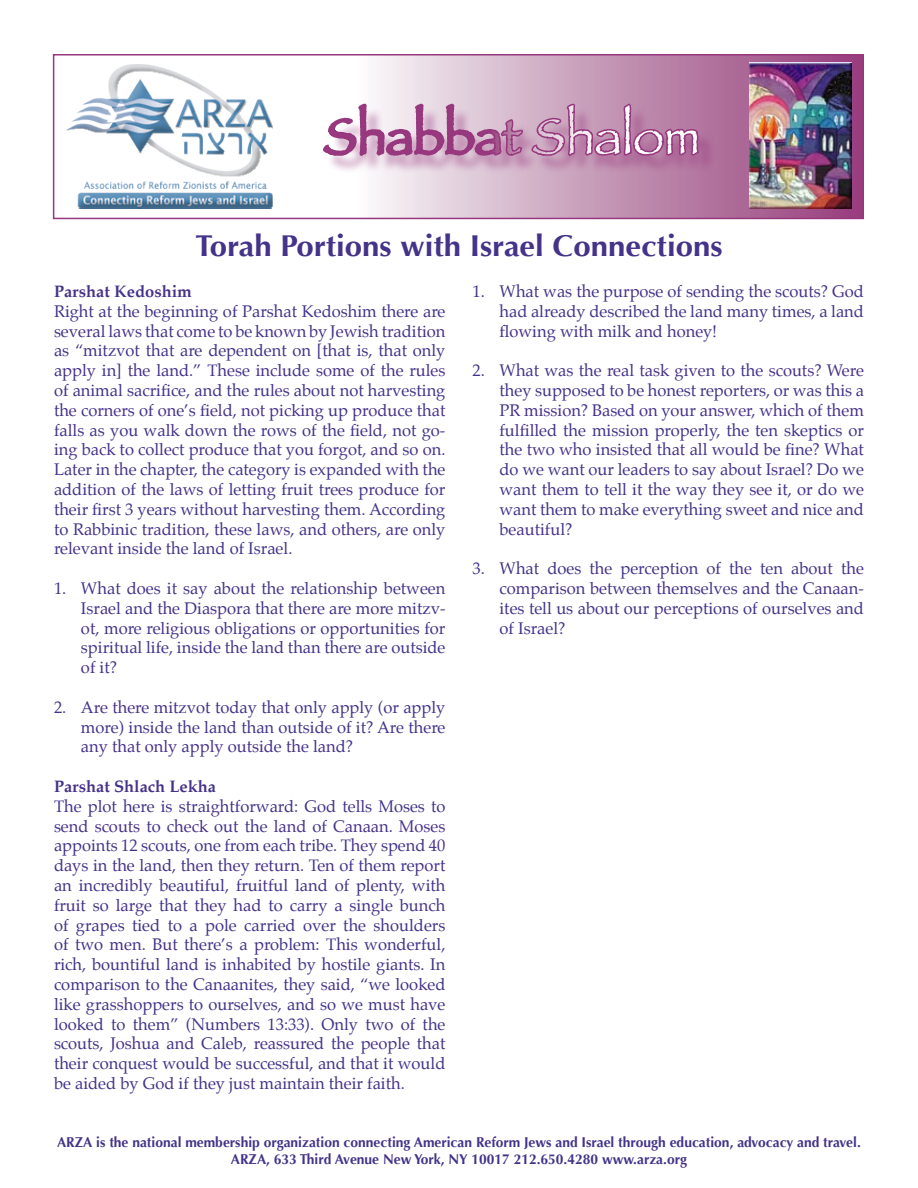
<style>
.page{position:relative;width:918px;height:1188px;background:#fff}
.page>*{position:absolute;margin:0;border:0;box-sizing:border-box;transform-origin:0 0}
.t1{font:51px "Papyrus";color:#fff}
.t2{font:700 30px "Optima";color:#443389;scale:1.04 1}
.t3{font:16.5px/19.8px "Palatino";color:#443389;text-align:justify}
.t4{font:700 16.5px "Palatino";color:#443389}
.t5{font:700 14.25px/17.1px "Optima";color:#443389;text-align:center}
</style>
<div class="page">
<svg style="left:78px;top:57px;width:783px;height:159px"></svg>
<div style="left:53px;top:54px;width:811px;height:165px;border:2px solid #97377d"></div>
<div style="left:748px;top:62px;width:105px;height:147px;background:#97377d;opacity:.75"></div>
<div style="left:66px;top:64px;width:207px;height:144px;background:#fff;opacity:.25"></div>
<div style="left:66px;top:68px;width:207px;height:140px;background:#000;opacity:.25"></div>
<div style="left:326px;top:106px;width:391px;height:67px;background:#97377d;opacity:.5"></div>
<svg style="left:321px;top:54px;width:380px;height:166px;background:#cfa9c4"></svg>
<h1 class="t1" style="left:324px;top:106px;width:377px">Shabbat Shalom</h1>
<h2 class="t2" style="left:195px;top:228px;width:508px">Torah Portions with Israel Connections</h2>
<p class="t4" style="left:54px;top:277px;width:139px">Parshat Kedoshim</p>
<p class="t3" style="left:54px;top:301px;width:393px">Right at the beginning of Parshat Kedoshim there are several laws that come to be known by Jewish tradition as “mitzvot that are dependent on [that is, that only apply in] the land.” These include some of the rules of animal sacrifice, and the rules about not harvesting the corners of one’s field, not picking up produce that falls as you walk down the rows of the field, not go&shy;ing back to collect produce that you forgot, and so on.<br>Later in the chapter, the category is expanded with the addition of the laws of letting fruit trees produce for their first 3 years without harvesting them. According to Rabbinic tradition, these laws, and others, are only relevant inside the land of Israel.</p>
<p class="t3" style="left:81px;top:578px;width:366px;text-indent:-27px">1. What does it say about the relationship between Israel and the Diaspora that there are more mitzv&shy;ot, more religious obligations or opportunities for spiritual life, inside the land than there are outside of it?</p>
<p class="t3" style="left:81px;top:697px;width:366px;text-indent:-27px">2. Are there mitzvot today that only apply (or apply more) inside the land than outside of it? Are there any that only apply outside the land?</p>
<p class="t4" style="left:54px;top:772px;width:164px">Parshat Shlach Lekha</p>
<p class="t3" style="left:54px;top:796px;width:393px">The plot here is straightforward: God tells Moses to send scouts to check out the land of Canaan. Moses appoints 12 scouts, one from each tribe. They spend 40 days in the land, then they return. Ten of them report an incredibly beautiful, fruitful land of plenty, with fruit so large that they had to carry a single bunch of grapes tied to a pole carried over the shoulders of two men. But there’s a problem: This wonderful, rich, bountiful land is inhabited by hostile giants. In comparison to the Canaanites, they said, “we looked like grasshoppers to ourselves, and so we must have looked to them” (Numbers 13:33). Only two of the scouts, Joshua and Caleb, reassured the people that their conquest would be successful, and that it would be aided by God if they just maintain their faith.</p>
<p class="t3" style="left:500px;top:281px;width:366px;text-indent:-27px">1. What was the purpose of sending the scouts? God had already described the land many times, a land flowing with milk and honey!</p>
<p class="t3" style="left:500px;top:361px;width:366px;text-indent:-27px">2. What was the real task given to the scouts? Were they supposed to be honest reporters, or was this a PR mission? Based on your answer, which of them fulfilled the mission properly, the ten skeptics or the two who insisted that all would be fine? What do we want our leaders to say about Israel? Do we want them to tell it the way they see it, or do we want them to make everything sweet and nice and beautiful?</p>
<p class="t3" style="left:500px;top:559px;width:366px;text-indent:-27px">3. What does the perception of the ten about the comparison between themselves and the Canaan&shy;ites tell us about our perceptions of ourselves and of Israel?</p>
<p class="t5" style="left:57px;top:1134px;width:805px">ARZA is the national membership organization connecting American Reform Jews and Israel through education, advocacy and travel.<br>ARZA, 633 Third Avenue New York, NY 10017 212.650.4280 www.arza.org</p>
</div>
